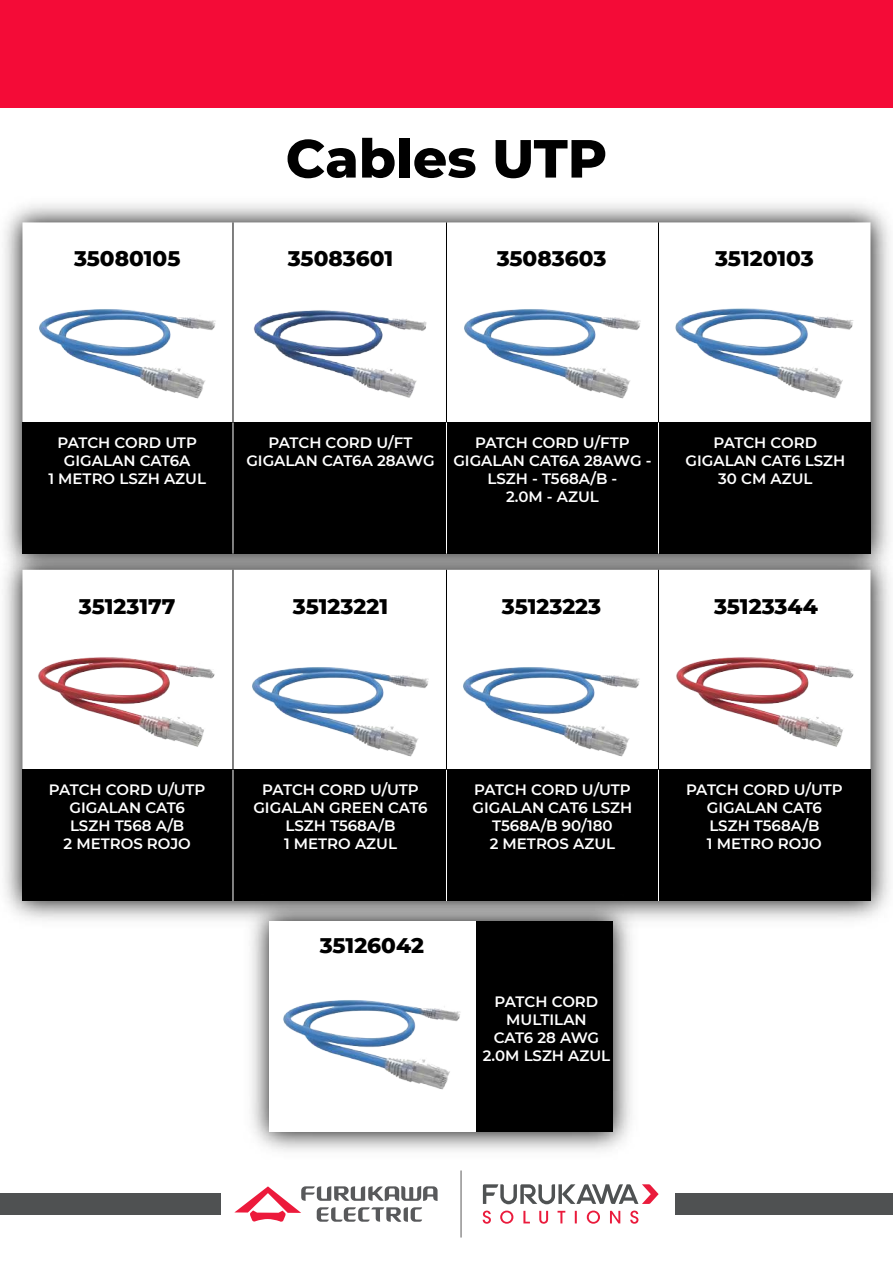
<style>
.page{position:relative;width:893px;height:1263px;background:#fff}
.page>*{position:absolute;margin:0;border:0;box-sizing:border-box;transform-origin:0 0}
.t1{font:800 53.55px "Montserrat";color:#000}
.t2{font:800 21.6px "Montserrat";color:#000}
.t3{font:600 15px/18px "Montserrat";color:#fff;text-align:center}
</style>
<div class="page">
<div style="left:0;top:0;width:893px;height:107px;background:#f40b37"></div>
<div style="left:0;top:1193px;width:220px;height:22px;background:#4f5152"></div>
<div style="left:675px;top:1193px;width:218px;height:22px;background:#4f5152"></div>
<img style="left:4px;top:204px;width:886px;height:333px">
<div style="left:22px;top:422px;width:848px;height:132px;background:#000"></div>
<hr style="left:233px;top:422px;width:1px;height:132px;background:#fff">
<hr style="left:446px;top:422px;width:1px;height:132px;background:#fff">
<hr style="left:658px;top:422px;width:1px;height:132px;background:#fff">
<img style="left:232px;top:232px;width:189px;height:238px">
<img style="left:421px;top:204px;width:211px;height:219px">
<img style="left:4px;top:204px;width:254px;height:264px">
<img style="left:632px;top:204px;width:258px;height:265px">
<img style="left:4px;top:537px;width:886px;height:383px">
<svg style="left:22px;top:570px;width:848px;height:16px"></svg>
<div style="left:22px;top:770px;width:848px;height:131px;background:#000"></div>
<hr style="left:233px;top:770px;width:1px;height:131px;background:#fff">
<hr style="left:446px;top:770px;width:1px;height:131px;background:#fff">
<hr style="left:658px;top:770px;width:1px;height:131px;background:#fff">
<img style="left:20px;top:586px;width:189px;height:215px">
<img style="left:683px;top:586px;width:190px;height:215px">
<img style="left:237px;top:901px;width:407px;height:250px">
<div style="left:476px;top:921px;width:136px;height:211px;background:#000"></div>
<img style="left:209px;top:561px;width:211px;height:265px">
<img style="left:420px;top:561px;width:263px;height:209px">
<img style="left:241px;top:901px;width:262px;height:250px">
<hr style="left:461px;top:1170px;width:1px;height:67px;background:#5a5959">
<svg style="left:483px;top:1210px;width:155px;height:14px"></svg>
<svg style="left:483px;top:1184px;width:176px;height:20px"></svg>
<svg style="left:234px;top:1186px;width:204px;height:36px"></svg>
<h1 class="t1" style="left:286px;top:119px;width:323px">Cables UTP</h1>
<h2 class="t2" style="left:74px;top:243px;width:108px">35080105</h2>
<h2 class="t2" style="left:288px;top:243px;width:107px">35083601</h2>
<h2 class="t2" style="left:497px;top:243px;width:111px">35083603</h2>
<h2 class="t2" style="left:715px;top:243px;width:100px">35120103</h2>
<p class="t3" style="left:48px;top:433px;width:159px">PATCH CORD UTP<br>GIGALAN CAT6A<br>1 METRO LSZH AZUL</p>
<p class="t3" style="left:246px;top:433px;width:190px">PATCH CORD U/FT<br>GIGALAN CAT6A 28AWG</p>
<p class="t3" style="left:453px;top:433px;width:200px">PATCH CORD U/FTP<br>GIGALAN CAT6A 28AWG -<br>LSZH - T568A/B -<br>2.0M - AZUL</p>
<p class="t3" style="left:685px;top:433px;width:161px">PATCH CORD<br>GIGALAN CAT6 LSZH<br>30 CM AZUL</p>
<h2 class="t2" style="left:79px;top:590px;width:98px">35123177</h2>
<h2 class="t2" style="left:293px;top:590px;width:97px">35123221</h2>
<h2 class="t2" style="left:502px;top:590px;width:101px">35123223</h2>
<h2 class="t2" style="left:714px;top:590px;width:105px">35123344</h2>
<p class="t3" style="left:49px;top:780px;width:158px">PATCH CORD U/UTP<br>GIGALAN CAT6<br>LSZH T568 A/B<br>2 METROS ROJO</p>
<p class="t3" style="left:253px;top:780px;width:176px">PATCH CORD U/UTP<br>GIGALAN GREEN CAT6<br>LSZH T568A/B<br>1 METRO AZUL</p>
<p class="t3" style="left:472px;top:780px;width:161px">PATCH CORD U/UTP<br>GIGALAN CAT6 LSZH<br>T568A/B 90/180<br>2 METROS AZUL</p>
<p class="t3" style="left:686px;top:780px;width:158px">PATCH CORD U/UTP<br>GIGALAN CAT6<br>LSZH T568A/B<br>1 METRO ROJO</p>
<h2 class="t2" style="left:320px;top:929px;width:106px">35126042</h2>
<p class="t3" style="left:483px;top:991px;width:129px">PATCH CORD<br>MULTILAN<br>CAT6 28 AWG<br>2.0M LSZH AZUL</p>
</div>
